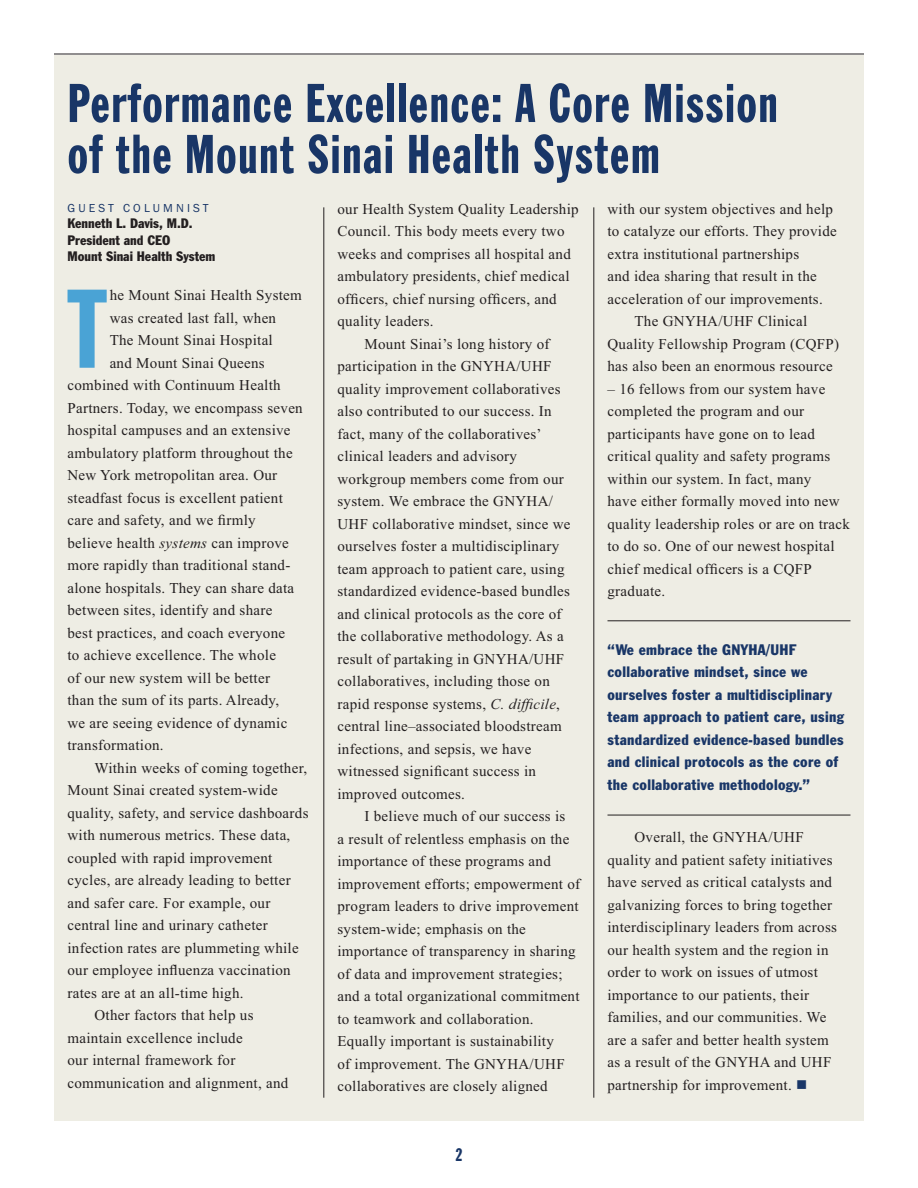
<style>
.page{position:relative;width:918px;height:1188px;background:#fff}
.page>*{position:absolute;margin:0;border:0;box-sizing:border-box;transform-origin:0 0}
.t1{font:extra-condensed 110.55px "Franklin Gothic BT";color:#4aa3d5}
.t2{font:extra-condensed 54px/51px "Franklin Gothic BT";letter-spacing:.02em;color:#193667}
.t3{font:extra-condensed 18px "Franklin Gothic BT";color:#193667}
.t4{font:15px/22.5px "Times New Roman";letter-spacing:.02em;color:#231f20}
.t5{font:condensed 15px/22.5px "Franklin Gothic BT";letter-spacing:.02em;color:#193667}
.t6{font:condensed 13.5px/16.5px "Franklin Gothic BT";color:#231f20}
.t7{font:12px "Franklin Gothic";letter-spacing:.26em;color:#193667}
.s1{font-style:italic}
.s2{color:#193667}
</style>
<div class="page">
<hr style="left:54px;top:54px;width:810px;height:1px;background:#231f20">
<div style="left:54px;top:55px;width:810px;height:1065px;background:#eeede4"></div>
<hr style="left:608px;top:621px;width:242px;height:1px;background:#231f20">
<hr style="left:608px;top:815px;width:242px;height:1px;background:#231f20">
<hr style="left:324px;top:207px;width:1px;height:891px;background:#231f20">
<hr style="left:594px;top:207px;width:1px;height:891px;background:#231f20">
<p class="t2" style="left:68px;top:82px;width:712px">Performance Excellence: A Core Mission of the Mount Sinai Health System</p>
<p class="t7" style="left:68px;top:204px;width:143px">GUEST COLUMNIST</p>
<p class="t6" style="left:68px;top:216px;width:150px">Kenneth L. Davis, M.D.<br>President and CEO<br>Mount Sinai Health System</p>
<p class="t1" style="left:67px;top:289px;width:42px">T</p>
<p class="t4" style="left:110px;top:285px;width:194px">he Mount Sinai Health System</p>
<p class="t4" style="left:110px;top:308px;width:168px">was created last fall, when</p>
<p class="t4" style="left:110px;top:330px;width:165px">The Mount Sinai Hospital</p>
<p class="t4" style="left:110px;top:353px;width:157px">and Mount Sinai Queens</p>
<p class="t4" style="left:67px;top:375px;width:215px">combined with Continuum Health</p>
<p class="t4" style="left:67px;top:398px;width:237px">Partners. Today, we encompass seven</p>
<p class="t4" style="left:67px;top:420px;width:225px">hospital campuses and an extensive</p>
<p class="t4" style="left:67px;top:443px;width:227px">ambulatory platform throughout the</p>
<p class="t4" style="left:67px;top:465px;width:211px">New York metropolitan area. Our</p>
<p class="t4" style="left:67px;top:488px;width:217px">steadfast focus is excellent patient</p>
<p class="t4" style="left:67px;top:510px;width:190px">care and safety, and we firmly</p>
<p class="t4" style="left:68px;top:533px;width:223px">believe health <span class="s1">systems</span> can improve</p>
<p class="t4" style="left:68px;top:555px;width:224px">more rapidly than traditional stand-</p>
<p class="t4" style="left:68px;top:578px;width:228px">alone hospitals. They can share data</p>
<p class="t4" style="left:68px;top:600px;width:206px">between sites, identify and share</p>
<p class="t4" style="left:68px;top:623px;width:219px">best practices, and coach everyone</p>
<p class="t4" style="left:68px;top:645px;width:210px">to achieve excellence. The whole</p>
<p class="t4" style="left:68px;top:668px;width:204px">of our new system will be better</p>
<p class="t4" style="left:68px;top:690px;width:213px">than the sum of its parts. Already,</p>
<p class="t4" style="left:68px;top:713px;width:221px">we are seeing evidence of dynamic</p>
<p class="t4" style="left:68px;top:735px;width:98px">transformation.</p>
<p class="t4" style="left:94px;top:758px;width:214px">Within weeks of coming together,</p>
<p class="t4" style="left:68px;top:780px;width:212px">Mount Sinai created system-wide</p>
<p class="t4" style="left:68px;top:803px;width:243px">quality, safety, and service dashboards</p>
<p class="t4" style="left:68px;top:825px;width:224px">with numerous metrics. These data,</p>
<p class="t4" style="left:68px;top:848px;width:206px">coupled with rapid improvement</p>
<p class="t4" style="left:68px;top:870px;width:225px">cycles, are already leading to better</p>
<p class="t4" style="left:68px;top:893px;width:204px">and safer care. For example, our</p>
<p class="t4" style="left:68px;top:915px;width:202px">central line and urinary catheter</p>
<p class="t4" style="left:68px;top:938px;width:233px">infection rates are plummeting while</p>
<p class="t4" style="left:68px;top:960px;width:225px">our employee influenza vaccination</p>
<p class="t4" style="left:68px;top:983px;width:178px">rates are at an all-time high.</p>
<p class="t4" style="left:94px;top:1005px;width:161px">Other factors that help us</p>
<p class="t4" style="left:68px;top:1028px;width:177px">maintain excellence include</p>
<p class="t4" style="left:68px;top:1050px;width:169px">our internal framework for</p>
<p class="t4" style="left:68px;top:1073px;width:222px">communication and alignment, and</p>
<p class="t4" style="left:338px;top:199px;width:243px">our Health System Quality Leadership</p>
<p class="t4" style="left:338px;top:221px;width:229px">Council. This body meets every two</p>
<p class="t4" style="left:338px;top:244px;width:235px">weeks and comprises all hospital and</p>
<p class="t4" style="left:338px;top:266px;width:234px">ambulatory presidents, chief medical</p>
<p class="t4" style="left:338px;top:289px;width:221px">officers, chief nursing officers, and</p>
<p class="t4" style="left:338px;top:311px;width:98px">quality leaders.</p>
<p class="t4" style="left:365px;top:334px;width:187px">Mount Sinai’s long history of</p>
<p class="t4" style="left:338px;top:356px;width:216px">participation in the GNYHA/UHF</p>
<p class="t4" style="left:338px;top:379px;width:225px">quality improvement collaboratives</p>
<p class="t4" style="left:338px;top:401px;width:216px">also contributed to our success. In</p>
<p class="t4" style="left:338px;top:424px;width:206px">fact, many of the collaboratives’</p>
<p class="t4" style="left:338px;top:446px;width:181px">clinical leaders and advisory</p>
<p class="t4" style="left:338px;top:469px;width:228px">workgroup members come from our</p>
<p class="t4" style="left:338px;top:491px;width:217px">system. We embrace the GNYHA/</p>
<p class="t4" style="left:338px;top:514px;width:235px">UHF collaborative mindset, since we</p>
<p class="t4" style="left:338px;top:536px;width:223px">ourselves foster a multidisciplinary</p>
<p class="t4" style="left:338px;top:559px;width:229px">team approach to patient care, using</p>
<p class="t4" style="left:338px;top:581px;width:234px">standardized evidence-based bundles</p>
<p class="t4" style="left:338px;top:604px;width:226px">and clinical protocols as the core of</p>
<p class="t4" style="left:338px;top:626px;width:228px">the collaborative methodology. As a</p>
<p class="t4" style="left:338px;top:649px;width:228px">result of partaking in GNYHA/UHF</p>
<p class="t4" style="left:338px;top:671px;width:214px">collaboratives, including those on</p>
<p class="t4" style="left:338px;top:694px;width:224px">rapid response systems, <span class="s1">C. difficile</span>,</p>
<p class="t4" style="left:338px;top:716px;width:226px">central line–associated bloodstream</p>
<p class="t4" style="left:338px;top:739px;width:195px">infections, and sepsis, we have</p>
<p class="t4" style="left:338px;top:761px;width:200px">witnessed significant success in</p>
<p class="t4" style="left:338px;top:784px;width:129px">improved outcomes.</p>
<p class="t4" style="left:365px;top:806px;width:202px">I believe much of our success is</p>
<p class="t4" style="left:338px;top:829px;width:233px">a result of relentless emphasis on the</p>
<p class="t4" style="left:338px;top:851px;width:215px">importance of these programs and</p>
<p class="t4" style="left:338px;top:874px;width:244px">improvement efforts; empowerment of</p>
<p class="t4" style="left:338px;top:896px;width:243px">program leaders to drive improvement</p>
<p class="t4" style="left:338px;top:919px;width:190px">system-wide; emphasis on the</p>
<p class="t4" style="left:338px;top:941px;width:240px">importance of transparency in sharing</p>
<p class="t4" style="left:338px;top:964px;width:227px">of data and improvement strategies;</p>
<p class="t4" style="left:338px;top:986px;width:244px">and a total organizational commitment</p>
<p class="t4" style="left:338px;top:1009px;width:198px">to teamwork and collaboration.</p>
<p class="t4" style="left:338px;top:1031px;width:218px">Equally important is sustainability</p>
<p class="t4" style="left:338px;top:1054px;width:229px">of improvement. The GNYHA/UHF</p>
<p class="t4" style="left:338px;top:1076px;width:212px">collaboratives are closely aligned</p>
<p class="t3" style="left:455px;top:1148px;width:9px">2</p>
<p class="t4" style="left:608px;top:199px;width:227px">with our system objectives and help</p>
<p class="t4" style="left:608px;top:221px;width:231px">to catalyze our efforts. They provide</p>
<p class="t4" style="left:608px;top:244px;width:193px">extra institutional partnerships</p>
<p class="t4" style="left:608px;top:266px;width:211px">and idea sharing that result in the</p>
<p class="t4" style="left:608px;top:289px;width:217px">acceleration of our improvements.</p>
<p class="t4" style="left:634px;top:311px;width:174px">The GNYHA/UHF Clinical</p>
<p class="t4" style="left:608px;top:334px;width:233px">Quality Fellowship Program (CQFP)</p>
<p class="t4" style="left:608px;top:356px;width:227px">has also been an enormous resource</p>
<p class="t4" style="left:608px;top:379px;width:244px">– 16 fellows from our system have completed the program and our participants have gone on to lead critical quality and safety programs within our system. In fact, many<br>have either formally moved into new quality leadership roles or are on track to do so. One of our newest hospital chief medical officers is a CQFP graduate.</p>
<p class="t5" style="left:608px;top:639px;width:238px">“We embrace the GNYHA/UHF collaborative mindset, since we ourselves foster a multidisciplinary team approach to patient care, using standardized evidence-based bundles and clinical protocols as the core of the collaborative methodology.”</p>
<p class="t4" style="left:608px;top:827px;width:231px;text-indent:27px">Overall, the GNYHA/UHF quality and patient safety initiatives have served as critical catalysts and galvanizing forces to bring together interdisciplinary leaders from across our health system and the region in order to work on issues of utmost importance to our patients, their families, and our communities. We are a safer and better health system as a result of the GNYHA and UHF partnership for improvement. <span class="s2">■</span></p>
</div>
